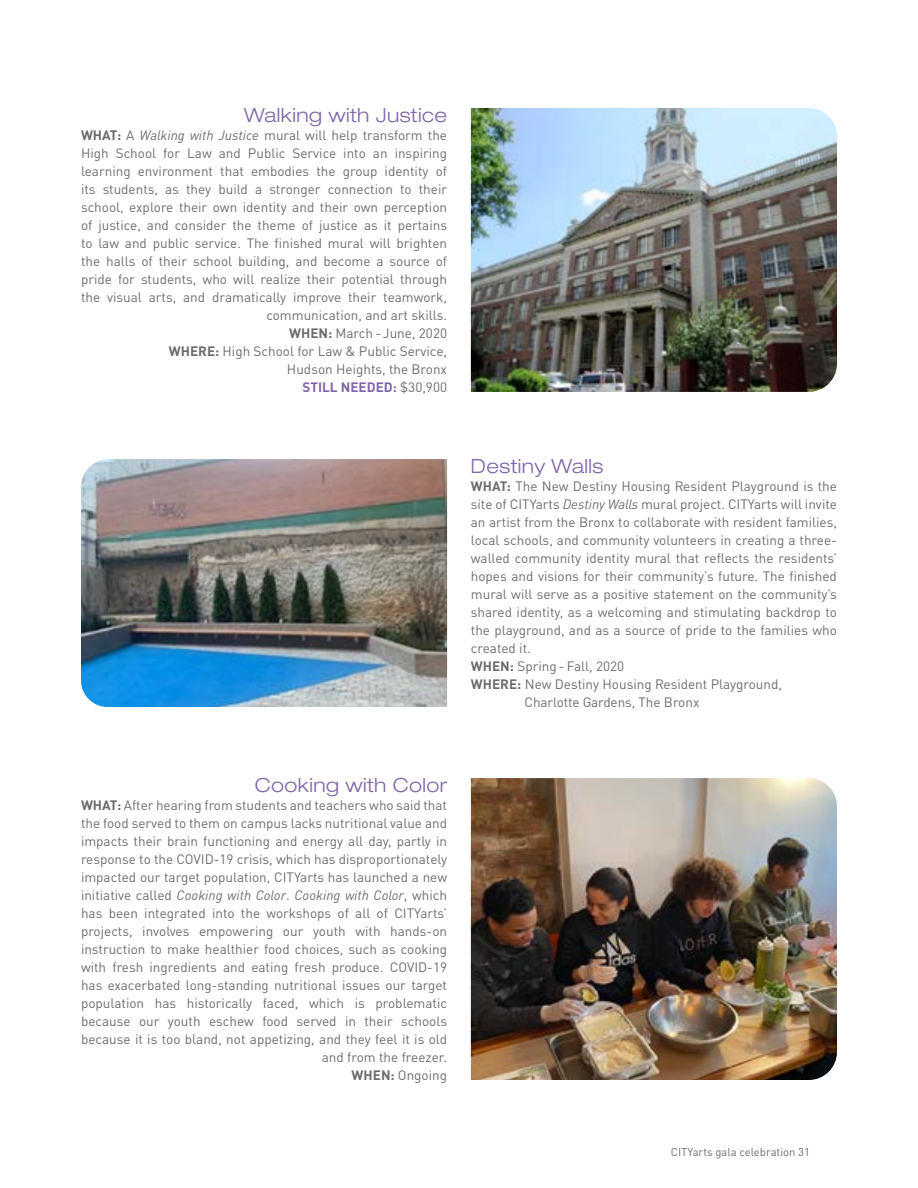
<style>
.page{position:relative;width:918px;height:1188px;background:#fff}
.page>*{position:absolute;margin:0;border:0;box-sizing:border-box;transform-origin:0 0}
.t1{font:300 expanded 19.5px "Helvetica Neue LT Pro";letter-spacing:.02em;color:#8066a9}
.t2{font:13.5px/18px "DIN Pro";color:#6b6d6d;text-align:right}
.t3{font:11.25px "DIN Pro";color:#6b6d6d}
.s1{font-weight:700}
.s2{font-style:italic}
.s3{font-weight:700;color:#8066a9}
</style>
<div class="page">
<img style="left:471px;top:108px;width:366px;height:284px">
<img style="left:81px;top:459px;width:366px;height:248px">
<img style="left:471px;top:778px;width:366px;height:302px">
<h1 class="t1" style="left:244px;top:103px;width:205px">Walking with Justice</h1>
<p class="t2" style="left:81px;top:125px;width:368px"><span class="s1">WHAT:</span> A <span class="s2">Walking with Justice</span> mural will help transform the High School for Law and Public Service into an inspiring learning environment that embodies the group identity of its students, as they build a stronger connection to their school, explore their own identity and their own perception of justice, and consider the theme of justice as it pertains to law and public service. The finished mural will brighten the halls of their school building, and become a source of pride for students, who will realize their potential through the visual arts, and dramatically improve their teamwork, communication, and art skills.<br><span class="s1">WHEN:</span> March - June, 2020<br><span class="s1">WHERE:</span> High School for Law &amp; Public Service,<br>Hudson Heights, the Bronx<br><span class="s3">STILL NEEDED:</span> $30,900</p>
<h1 class="t1" style="left:471px;top:454px;width:134px">Destiny Walls</h1>
<p class="t2" style="left:471px;top:476px;width:368px"><span class="s1">WHAT:</span> The New Destiny Housing Resident Playground is the</p>
<p class="t2" style="left:471px;top:494px;width:368px">site of CITYarts <span class="s2">Destiny Walls</span> mural project. CITYarts will invite</p>
<p class="t2" style="left:471px;top:512px;width:368px">an artist from the Bronx to collaborate with resident families,</p>
<p class="t2" style="left:471px;top:530px;width:368px">local schools, and community volunteers in creating a three-</p>
<p class="t2" style="left:471px;top:548px;width:368px">walled community identity mural that reflects the residents’</p>
<p class="t2" style="left:471px;top:566px;width:368px">hopes and visions for their community’s future. The finished</p>
<p class="t2" style="left:471px;top:584px;width:368px">mural will serve as a positive statement on the community’s</p>
<p class="t2" style="left:471px;top:602px;width:368px">shared identity, as a welcoming and stimulating backdrop to</p>
<p class="t2" style="left:471px;top:620px;width:368px">the playground, and as a source of pride to the families who</p>
<p class="t2" style="left:471px;top:638px;width:61px">created it.</p>
<p class="t2" style="left:471px;top:656px;width:155px"><span class="s1">WHEN:</span> Spring - Fall, 2020</p>
<p class="t2" style="left:471px;top:674px;width:313px"><span class="s1">WHERE:</span> New Destiny Housing Resident Playground,</p>
<p class="t2" style="left:525px;top:692px;width:176px">Charlotte Gardens, The Bronx</p>
<h1 class="t1" style="left:255px;top:773px;width:194px">Cooking with Color</h1>
<p class="t2" style="left:81px;top:795px;width:368px"><span class="s1">WHAT:</span> After hearing from students and teachers who said that the food served to them on campus lacks nutritional value and impacts their brain functioning and energy all day, partly in response to the COVID-19 crisis, which has disproportionately impacted our target population, CITYarts has launched a new initiative called <span class="s2">Cooking with Color</span>. <span class="s2">Cooking with Color</span>, which has been integrated into the workshops of all of CITYarts’ projects, involves empowering our youth with hands-on instruction to make healthier food choices, such as cooking with fresh ingredients and eating fresh produce. COVID-19 has exacerbated long-standing nutritional issues our target population has historically faced, which is problematic because our youth eschew food served in their schools because it is too bland, not appetizing, and they feel it is old and from the freezer.<br><span class="s1">WHEN:</span> Ongoing</p>
<p class="t3" style="left:671px;top:1143px;width:141px">CITYarts gala celebration 31</p>
</div>
